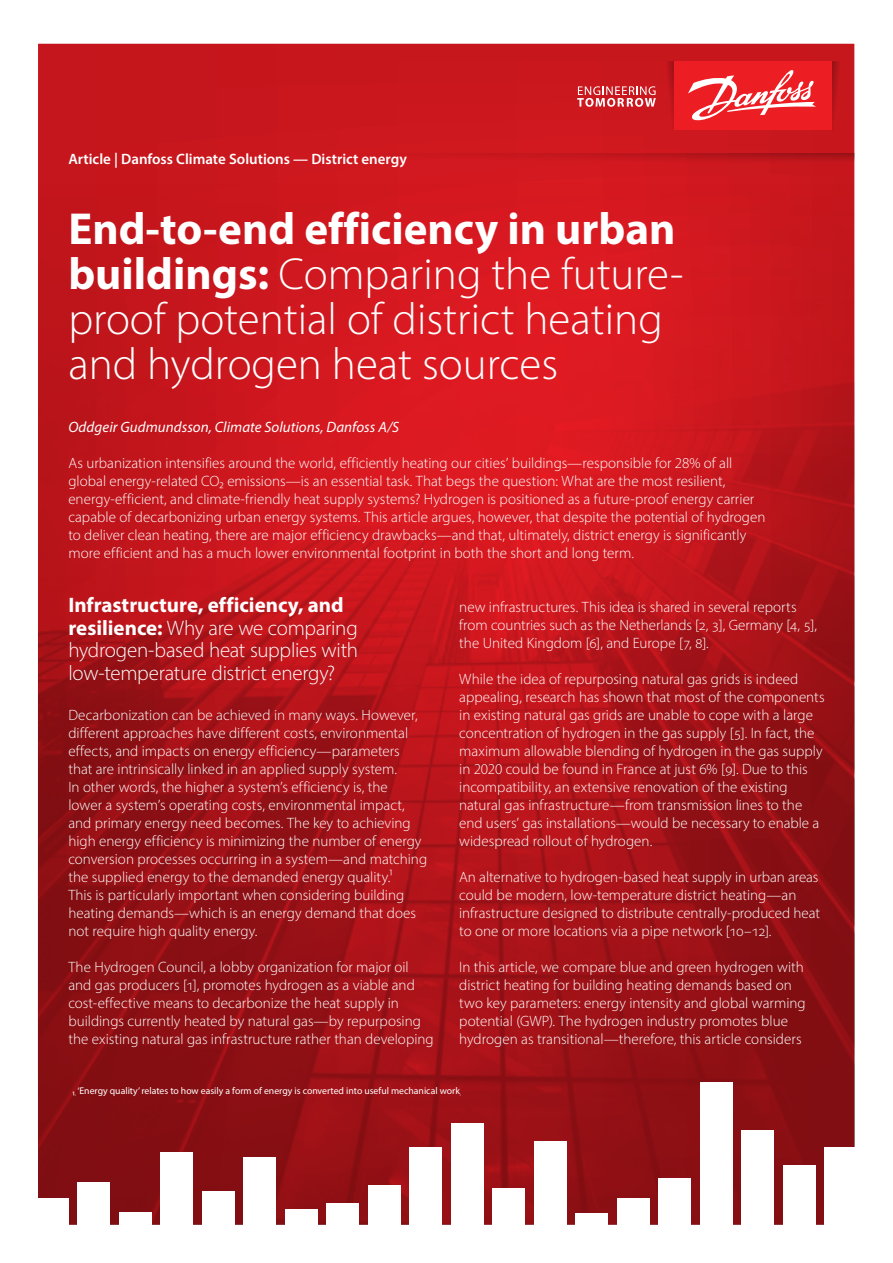
<style>
.page{position:relative;width:893px;height:1263px;background:#fff}
.page>*{position:absolute;margin:0;border:0;box-sizing:border-box;transform-origin:0 0}
.t1{font:300 45px/45px "Myriad Pro";color:#fff}
.t2{font:300 21px/22.5px "Myriad Pro";letter-spacing:-.015em;color:#fff}
.t3{font:300 15px/18px "Myriad Pro";color:#fff}
.t4{font:italic 15px "Myriad Pro";letter-spacing:.005em;color:#fff}
.t5{font:600 15px "Myriad Pro";color:#fff}
.t6{font:9.75px "Myriad Pro";color:#fff}
.s1{font-weight:700}
</style>
<div class="page">
<div style="left:38px;top:44px;width:816px;height:106px;background:#c7171d"></div>
<img style="left:38px;top:150px;width:817px;height:1075px">
<svg style="left:832px;top:61px;width:12px;height:69px"></svg>
<svg style="left:358px;top:153px;width:497px;height:13px;background:#c6161d"></svg>
<div style="left:674px;top:61px;width:158px;height:69px;background:#ed1d24"></div>
<svg style="left:577px;top:61px;width:97px;height:69px;background:#ce2a30"></svg>
<svg style="left:688px;top:70px;width:128px;height:51px"></svg>
<div style="left:575px;top:1212px;width:33px;height:35px;background:#fff"></div>
<div style="left:36px;top:1198px;width:33px;height:50px;background:#fff"></div>
<div style="left:78px;top:1182px;width:32px;height:66px;background:#fff"></div>
<div style="left:119px;top:1212px;width:33px;height:36px;background:#fff"></div>
<div style="left:161px;top:1152px;width:32px;height:96px;background:#fff"></div>
<div style="left:202px;top:1191px;width:33px;height:57px;background:#fff"></div>
<div style="left:243px;top:1157px;width:33px;height:91px;background:#fff"></div>
<div style="left:285px;top:1209px;width:33px;height:39px;background:#fff"></div>
<div style="left:326px;top:1203px;width:33px;height:45px;background:#fff"></div>
<div style="left:368px;top:1185px;width:33px;height:63px;background:#fff"></div>
<div style="left:409px;top:1147px;width:33px;height:101px;background:#fff"></div>
<div style="left:451px;top:1123px;width:33px;height:140px;background:#fff"></div>
<div style="left:492px;top:1188px;width:33px;height:60px;background:#fff"></div>
<div style="left:534px;top:1141px;width:32px;height:107px;background:#fff"></div>
<div style="left:617px;top:1198px;width:32px;height:50px;background:#fff"></div>
<div style="left:658px;top:1178px;width:33px;height:70px;background:#fff"></div>
<div style="left:700px;top:1082px;width:32px;height:166px;background:#fff"></div>
<div style="left:741px;top:1130px;width:33px;height:118px;background:#fff"></div>
<div style="left:783px;top:1165px;width:32px;height:83px;background:#fff"></div>
<div style="left:824px;top:1147px;width:33px;height:101px;background:#fff"></div>
<p class="t5" style="left:68px;top:150px;width:340px">Article | Danfoss Climate Solutions — District energy</p>
<h1 class="t1" style="left:68px;top:206px;width:617px"><span class="s1">End-to-end efficiency in urban buildings:</span> Comparing the future&shy;proof potential of district heating and hydrogen heat sources</h1>
<p class="t4" style="left:68px;top:418px;width:332px">Oddgeir Gudmundsson, Climate Solutions, Danfoss A/S</p>
<p class="t3" style="left:68px;top:454px;width:699px">As urbanization intensifies around the world, efficiently heating our cities’ buildings—responsible for 28% of all global energy-related CO2 emissions—is an essential task. That begs the question: What are the most resilient, energy-efficient, and climate-friendly heat supply systems? Hydrogen is positioned as a future-proof energy carrier capable of decarbonizing urban energy systems. This article argues, however, that despite the potential of hydrogen to deliver clean heating, there are major efficiency drawbacks—and that, ultimately, district energy is significantly more efficient and has a much lower environmental footprint in both the short and long term.</p>
<h2 class="t2" style="left:68px;top:594px;width:291px"><span class="s1">Infrastructure, efficiency, and resilience:</span> Why are we comparing hydrogen-based heat supplies with low-temperature district energy?</h2>
<p class="t3" style="left:68px;top:706px;width:360px">Decarbonization can be achieved in many ways. However, different approaches have different costs, environmental effects, and impacts on energy efficiency—parameters that are intrinsically linked in an applied supply system.<br>In other words, the higher a system’s efficiency is, the<br>lower a system’s operating costs, environmental impact, and primary energy need becomes. The key to achieving high energy efficiency is minimizing the number of energy conversion processes occurring in a system—and matching the supplied energy to the demanded energy quality.1<br>This is particularly important when considering building heating demands—which is an energy demand that does not require high quality energy.</p>
<p class="t3" style="left:68px;top:958px;width:367px">The Hydrogen Council, a lobby organization for major oil and gas producers [1], promotes hydrogen as a viable and cost-effective means to decarbonize the heat supply in buildings currently heated by natural gas—by repurposing the existing natural gas infrastructure rather than developing</p>
<p class="t3" style="left:459px;top:598px;width:359px">new infrastructures. This idea is shared in several reports from countries such as the Netherlands [2, 3], Germany [4, 5], the United Kingdom [6], and Europe [7, 8].</p>
<p class="t3" style="left:459px;top:670px;width:367px">While the idea of repurposing natural gas grids is indeed appealing, research has shown that most of the components in existing natural gas grids are unable to cope with a large concentration of hydrogen in the gas supply [5]. In fact, the maximum allowable blending of hydrogen in the gas supply in 2020 could be found in France at just 6% [9]. Due to this incompatibility, an extensive renovation of the existing natural gas infrastructure—from transmission lines to the end users’ gas installations—would be necessary to enable a widespread rollout of hydrogen.</p>
<p class="t3" style="left:459px;top:868px;width:362px">An alternative to hydrogen-based heat supply in urban areas could be modern, low-temperature district heating—an infrastructure designed to distribute centrally-produced heat to one or more locations via a pipe network [10–12].</p>
<p class="t3" style="left:459px;top:958px;width:348px">In this article, we compare blue and green hydrogen with district heating for building heating demands based on two key parameters: energy intensity and global warming potential (GWP). The hydrogen industry promotes blue hydrogen as transitional—therefore, this article considers</p>
<p class="t6" style="left:73px;top:1084px;width:390px">1. ‘Energy quality’ relates to how easily a form of energy is converted into useful mechanical work.</p>
</div>
